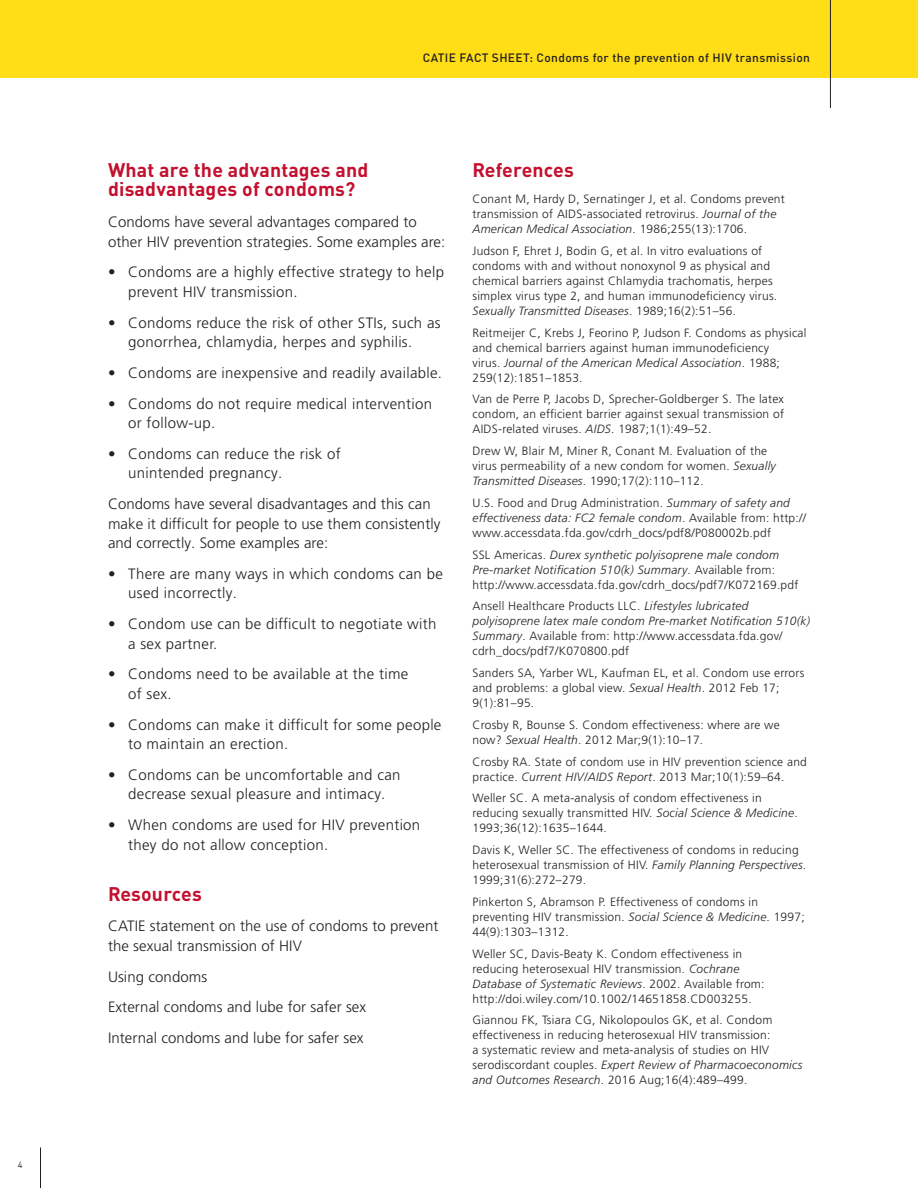
<style>
.page{position:relative;width:918px;height:1188px;background:#fff}
.page>*{position:absolute;margin:0;border:0;box-sizing:border-box;transform-origin:0 0}
.t1{font:700 19.5px/19.5px "DINOT";letter-spacing:.01em;color:#c3102f}
.t2{font:300 15px/19.5px "Frutiger LT Pro";letter-spacing:.02em;color:#231f20}
.t3{font:300 12px/15px "Frutiger LT Pro";letter-spacing:.02em;color:#231f20}
.t4{font:500 12px "DINOT";letter-spacing:.03em;color:#231f20}
.t5{font:9px "DINOT";color:#231f20}
.s1{font-style:italic}
</style>
<div class="page">
<hr style="left:40px;top:1148px;width:1px;height:40px;background:#231f20">
<div style="left:0;top:0;width:918px;height:78px;background:#ffdd17"></div>
<hr style="left:830px;top:0;width:1px;height:108px;background:#231f20">
<p class="t5" style="left:18px;top:1158px;width:6px">4</p>
<p class="t4" style="left:423px;top:48px;width:389px">CATIE FACT SHEET: Condoms for the prevention of HIV transmission</p>
<h1 class="t1" style="left:108px;top:158px;width:262px">What are the advantages and disadvantages of condoms?</h1>
<p class="t2" style="left:108px;top:212px;width:339px">Condoms have several advantages compared to other HIV prevention strategies. Some examples are:</p>
<p class="t2" style="left:128px;top:263px;width:317px;text-indent:-20px">• Condoms are a highly effective strategy to help prevent HIV transmission.</p>
<p class="t2" style="left:108px;top:313px;width:334px;text-align:center">• Condoms reduce the risk of other STIs, such as gonorrhea, chlamydia, herpes and syphilis.</p>
<p class="t2" style="left:108px;top:363px;width:336px">• Condoms are inexpensive and readily available.</p>
<p class="t2" style="left:128px;top:394px;width:305px;text-indent:-20px">• Condoms do not require medical intervention or follow-up.</p>
<p class="t2" style="left:128px;top:444px;width:214px;text-indent:-20px">• Condoms can reduce the risk of unintended pregnancy.</p>
<p class="t2" style="left:108px;top:494px;width:334px">Condoms have several disadvantages and this can make it difficult for people to use them consistently and correctly. Some examples are:</p>
<p class="t2" style="left:128px;top:564px;width:316px;text-indent:-20px">• There are many ways in which condoms can be used incorrectly.</p>
<p class="t2" style="left:128px;top:614px;width:310px;text-indent:-20px">• Condom use can be difficult to negotiate with a sex partner.</p>
<p class="t2" style="left:128px;top:665px;width:282px;text-indent:-20px">• Condoms need to be available at the time of sex.</p>
<p class="t2" style="left:128px;top:715px;width:315px;text-indent:-20px">• Condoms can make it difficult for some people to maintain an erection.</p>
<p class="t2" style="left:108px;top:765px;width:294px;text-align:center">• Condoms can be uncomfortable and can decrease sexual pleasure and intimacy.</p>
<p class="t2" style="left:128px;top:815px;width:294px;text-indent:-20px">• When condoms are used for HIV prevention they do not allow conception.</p>
<h1 class="t1" style="left:108px;top:882px;width:95px">Resources</h1>
<p class="t2" style="left:108px;top:917px;width:332px">CATIE statement on the use of condoms to prevent the sexual transmission of HIV</p>
<p class="t2" style="left:108px;top:961px;width:260px;line-height:30.8px">Using condoms<br>External condoms and lube for safer sex<br>Internal condoms and lube for safer sex</p>
<h1 class="t1" style="left:472px;top:158px;width:103px">References</h1>
<p class="t3" style="left:472px;top:192px;width:314px">Conant M, Hardy D, Sernatinger J, et al. Condoms prevent transmission of AIDS-associated retrovirus. <span class="s1">Journal of the<br>American Medical Association</span>. 1986;255(13):1706.</p>
<p class="t3" style="left:472px;top:243px;width:306px">Judson F, Ehret J, Bodin G, et al. In vitro evaluations of condoms with and without nonoxynol 9 as physical and chemical barriers against Chlamydia trachomatis, herpes simplex virus type 2, and human immunodeficiency virus.<br><span class="s1">Sexually Transmitted Diseases</span>. 1989;16(2):51–56.</p>
<p class="t3" style="left:472px;top:325px;width:336px">Reitmeijer C, Krebs J, Feorino P, Judson F. Condoms as physical and chemical barriers against human immunodeficiency<br>virus. <span class="s1">Journal of the American Medical Association</span>. 1988; 259(12):1851–1853.</p>
<p class="t3" style="left:472px;top:392px;width:313px;text-align:justify">Van de Perre P, Jacobs D, Sprecher-Goldberger S. The latex condom, an efficient barrier against sexual transmission of AIDS-related viruses. <span class="s1">AIDS</span>. 1987;1(1):49–52.</p>
<p class="t3" style="left:472px;top:444px;width:305px">Drew W, Blair M, Miner R, Conant M. Evaluation of the virus permeability of a new condom for women. <span class="s1">Sexually<br>Transmitted Diseases</span>. 1990;17(2):110–112.</p>
<p class="t3" style="left:472px;top:495px;width:335px">U.S. Food and Drug Administration. <span class="s1">Summary of safety and effectiveness data: FC2 female condom</span>. Available from: http:// www.accessdata.fda.gov/cdrh_docs/pdf8/P080002b.pdf</p>
<p class="t3" style="left:472px;top:547px;width:327px">SSL Americas. <span class="s1">Durex synthetic polyisoprene male condom<br>Pre-market Notification 510(k) Summary</span>. Available from: http://www.accessdata.fda.gov/cdrh_docs/pdf7/K072169.pdf</p>
<p class="t3" style="left:472px;top:599px;width:339px">Ansell Healthcare Products LLC. <span class="s1">Lifestyles lubricated polyisoprene latex male condom Pre-market Notification 510(k)<br>Summary</span>. Available from: http://www.accessdata.fda.gov/ cdrh_docs/pdf7/K070800.pdf</p>
<p class="t3" style="left:472px;top:666px;width:333px">Sanders SA, Yarber WL, Kaufman EL, et al. Condom use errors and problems: a global view. <span class="s1">Sexual Health</span>. 2012 Feb 17;<br>9(1):81–95.</p>
<p class="t3" style="left:472px;top:717px;width:309px">Crosby R, Bounse S. Condom effectiveness: where are we now? <span class="s1">Sexual Health</span>. 2012 Mar;9(1):10–17.</p>
<p class="t3" style="left:472px;top:754px;width:336px">Crosby RA. State of condom use in HIV prevention science and practice. <span class="s1">Current HIV/AIDS Report</span>. 2013 Mar;10(1):59–64.</p>
<p class="t3" style="left:472px;top:791px;width:327px">Weller SC. A meta-analysis of condom effectiveness in reducing sexually transmitted HIV. <span class="s1">Social Science &amp; Medicine</span>.<br>1993;36(12):1635–1644.</p>
<p class="t3" style="left:472px;top:843px;width:335px">Davis K, Weller SC. The effectiveness of condoms in reducing heterosexual transmission of HIV. <span class="s1">Family Planning Perspectives</span>.<br>1999;31(6):272–279.</p>
<p class="t3" style="left:472px;top:894px;width:334px">Pinkerton S, Abramson P. Effectiveness of condoms in preventing HIV transmission. <span class="s1">Social Science &amp; Medicine</span>. 1997;<br>44(9):1303–1312.</p>
<p class="t3" style="left:472px;top:946px;width:294px">Weller SC, Davis-Beaty K. Condom effectiveness in reducing heterosexual HIV transmission. <span class="s1">Cochrane Database of Systematic Reviews</span>. 2002. Available from: http://doi.wiley.com/10.1002/14651858.CD003255.</p>
<p class="t3" style="left:472px;top:1013px;width:331px">Giannou FK, Tsiara CG, Nikolopoulos GK, et al. Condom effectiveness in reducing heterosexual HIV transmission:<br>a systematic review and meta-analysis of studies on HIV serodiscordant couples. <span class="s1">Expert Review of Pharmacoeconomics and Outcomes Research</span>. 2016 Aug;16(4):489–499.</p>
</div>
